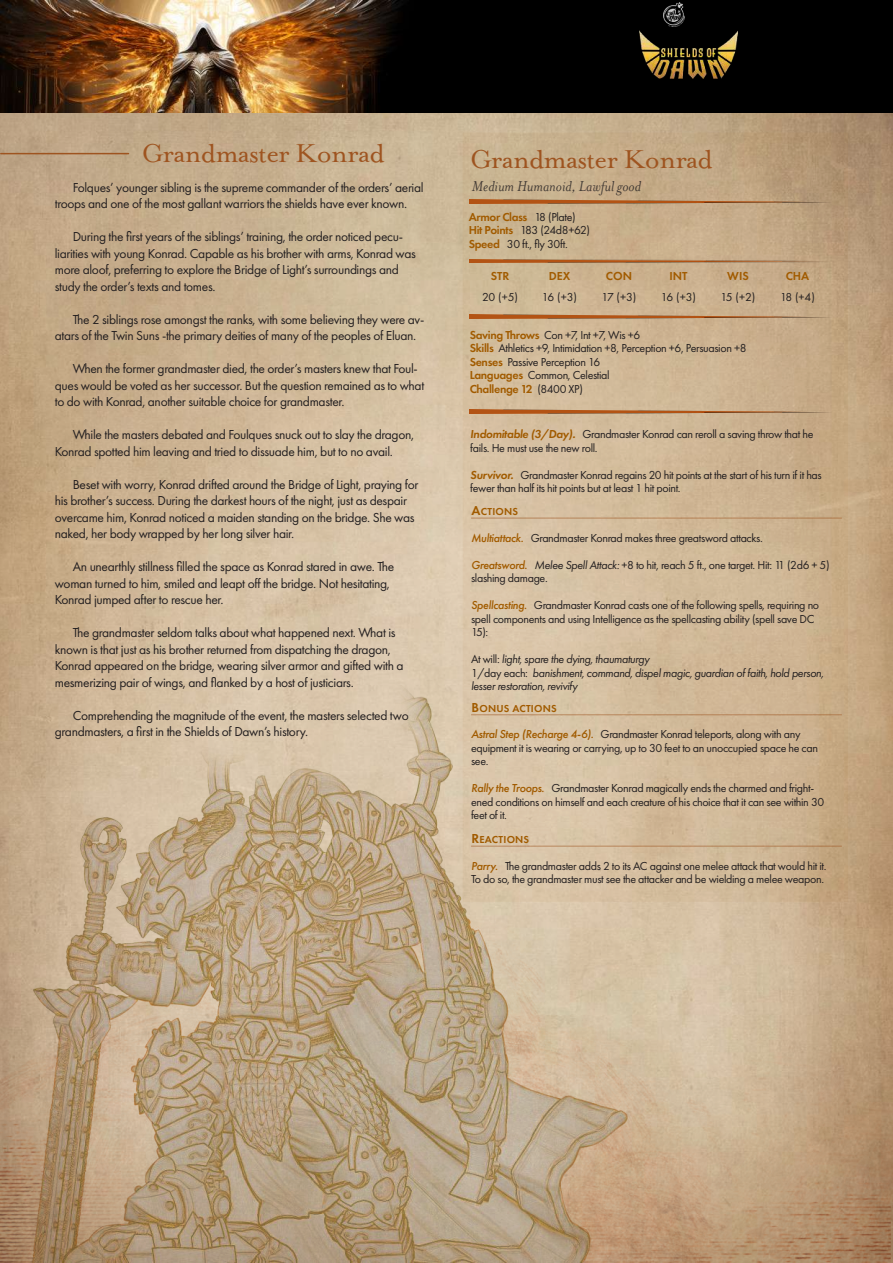
<style>
.page{position:relative;width:893px;height:1263px;background:#fff}
.page>*{position:absolute;margin:0;border:0;box-sizing:border-box;transform-origin:0 0}
.t1{font:30px "Mrs Eaves Roman";letter-spacing:-.025em;color:#9e5420}
.t2{font:italic 16.5px "Mrs Eaves OT";color:#231f20}
.t3{font:13.5px/16.5px "Futura PT";letter-spacing:-.025em;color:#231f20}
.t4{font:12px/13.5px "Futura PT";letter-spacing:-.03em;color:#231f20}
.t5{font:italic 12px/13.5px "Futura PT";letter-spacing:-.03em;color:#231f20}
.t6{font:600 12px "Futura PT";color:#a15b00}
.t7{font:600 10.5px "Futura PT";letter-spacing:.02em;color:#a15b00}
.s1{font-weight:600;color:#a15b00}
.s2{font-weight:600;font-style:italic;color:#a15b00}
.s3{font-weight:500;font-style:italic;color:#a15b00}
.s4{font-style:italic}
.s5{font-style:normal}
.s6{font-size:13.5px}
</style>
<div class="page">
<img style="left:0;top:113px;width:893px;height:490px">
<img style="left:0;top:0;width:893px;height:113px">
<img style="left:663px;top:2px;width:21px;height:25px">
<img style="left:640px;top:30px;width:97px;height:49px">
<hr style="left:1px;top:153px;width:128px;height:1px;background:#9e5420">
<svg style="left:463px;top:133px;width:385px;height:470px;fill:#ccb593"></svg>
<hr style="left:471px;top:517px;width:371px;height:2px;background:#9e5420">
<img style="left:470px;top:200px;width:362px;height:4px">
<img style="left:470px;top:315px;width:362px;height:4px">
<img style="left:470px;top:259px;width:362px;height:4px">
<img style="left:470px;top:409px;width:362px;height:4px">
<img style="left:0;top:603px;width:893px;height:660px">
<h1 class="t1" style="left:142px;top:137px;width:245px">Grandmaster Konrad</h1>
<p class="t3" style="left:55px;top:179px;width:370px;text-indent:18px">Folques’ younger sibling is the supreme commander of the orders’ aerial troops and one of the most gallant warriors the shields have ever known.</p>
<p class="t3" style="left:55px;top:228px;width:363px;text-indent:18px">During the first years of the siblings’ training, the order noticed pecu&shy;liarities with young Konrad. Capable as his brother with arms, Konrad was more aloof, preferring to explore the Bridge of Light’s surroundings and study the order’s texts and tomes.</p>
<p class="t3" style="left:55px;top:311px;width:371px;text-indent:18px">The 2 siblings rose amongst the ranks, with some believing they were av&shy;atars of the Twin Suns -the primary deities of many of the peoples of Eluan.</p>
<p class="t3" style="left:55px;top:360px;width:371px;text-indent:18px">When the former grandmaster died, the order’s masters knew that Foul&shy;ques would be voted as her successor. But the question remained as to what to do with Konrad, another suitable choice for grandmaster.</p>
<p class="t3" style="left:55px;top:426px;width:361px;text-indent:18px">While the masters debated and Foulques snuck out to slay the dragon,<br>Konrad spotted him leaving and tried to dissuade him, but to no avail.</p>
<p class="t3" style="left:55px;top:476px;width:365px;text-indent:18px">Beset with worry, Konrad drifted around the Bridge of Light, praying for his brother’s success. During the darkest hours of the night, just as despair overcame him, Konrad noticed a maiden standing on the bridge. She was naked, her body wrapped by her long silver hair.</p>
<p class="t3" style="left:55px;top:558px;width:341px;text-indent:18px">An unearthly stillness filled the space as Konrad stared in awe. The woman turned to him, smiled and leapt off the bridge. Not hesitating,<br>Konrad jumped after to rescue her.</p>
<p class="t3" style="left:55px;top:624px;width:350px;text-indent:18px">The grandmaster seldom talks about what happened next. What is known is that just as his brother returned from dispatching the dragon, Konrad appeared on the bridge, wearing silver armor and gifted with a mesmerizing pair of wings, and flanked by a host of justiciars.</p>
<p class="t3" style="left:55px;top:707px;width:356px;text-indent:18px">Comprehending the magnitude of the event, the masters selected two grandmasters, a first in the Shields of Dawn’s history.</p>
<h1 class="t1" style="left:470px;top:143px;width:245px">Grandmaster Konrad</h1>
<p class="t2" style="left:472px;top:177px;width:171px">Medium Humanoid, Lawful good</p>
<p class="t4" style="left:469px;top:210px;width:123px"><span class="s1">Armor Class</span> 18 (Plate)<br><span class="s1">Hit Points</span> 183 (24d8+62)<br><span class="s1">Speed</span> 30 ft., fly 30ft.</p>
<p class="t6" style="left:491px;top:268px;width:20px">STR</p>
<p class="t6" style="left:549px;top:268px;width:23px">DEX</p>
<p class="t6" style="left:606px;top:268px;width:28px">CON</p>
<p class="t6" style="left:669px;top:268px;width:20px">INT</p>
<p class="t6" style="left:727px;top:268px;width:23px">WIS</p>
<p class="t6" style="left:786px;top:268px;width:25px">CHA</p>
<p class="t4" style="left:482px;top:290px;width:37px">20 (+5)</p>
<p class="t4" style="left:542px;top:290px;width:37px">16 (+3)</p>
<p class="t4" style="left:602px;top:290px;width:36px">17 (+3)</p>
<p class="t4" style="left:661px;top:290px;width:37px">16 (+3)</p>
<p class="t4" style="left:721px;top:290px;width:36px">15 (+2)</p>
<p class="t4" style="left:780px;top:290px;width:36px">18 (+4)</p>
<p class="t4" style="left:470px;top:328px;width:278px"><span class="s1">Saving Throws</span> Con +7, Int +7, Wis +6<br><span class="s1">Skills</span> Athletics +9, Intimidation +8, Perception +6, Persuasion +8<br><span class="s1">Senses</span> Passive Perception 16<br><span class="s1">Languages</span> Common, Celestial<br><span class="s1">Challenge 12</span> (8400 XP)</p>
<p class="t4" style="left:470px;top:427px;width:345px"><span class="s2">Indomitable (3/Day).</span> Grandmaster Konrad can reroll a saving throw that he fails. He must use the new roll.</p>
<p class="t4" style="left:470px;top:468px;width:353px"><span class="s2">Survivor.</span> Grandmaster Konrad regains 20 hit points at the start of his turn if it has fewer than half its hit points but at least 1 hit point.</p>
<p class="t4" style="left:471px;top:531px;width:293px"><span class="s3">Multiattack.</span> Grandmaster Konrad makes three greatsword attacks.</p>
<p class="t4" style="left:471px;top:558px;width:360px"><span class="s3">Greatsword.</span> <span class="s4">Melee Spell Attack:</span> +8 to hit, reach 5 ft., one target. Hit: 11 (2d6 + 5) slashing damage.</p>
<p class="t4" style="left:471px;top:598px;width:350px"><span class="s3">Spellcasting.</span> Grandmaster Konrad casts one of the following spells, requiring no spell components and using Intelligence as the spellcasting ability (spell save DC<br>15):</p>
<p class="t5" style="left:471px;top:652px;width:354px"><span class="s5">At will:</span> light, spare the dying, thaumaturgy<br><span class="s5">1/day each:</span> banishment, command, dispel magic, guardian of faith, hold person, lesser restoration, revivify</p>
<p class="t4" style="left:471px;top:727px;width:348px"><span class="s3">Astral Step (Recharge 4-6).</span> Grandmaster Konrad teleports, along with any equipment it is wearing or carrying, up to 30 feet to an unoccupied space he can see.</p>
<p class="t4" style="left:471px;top:781px;width:355px"><span class="s3">Rally the Troops.</span> Grandmaster Konrad magically ends the charmed and fright&shy;ened conditions on himself and each creature of his choice that it can see within 30 feet of it.</p>
<p class="t7" style="left:471px;top:505px;width:48px"><span class="s6">A</span>CTIONS</p>
<p class="t7" style="left:471px;top:701px;width:87px"><span class="s6">B</span>ONUS ACTIONS</p>
<p class="t7" style="left:471px;top:833px;width:59px"><span class="s6">R</span>EACTIONS</p>
<p class="t4" style="left:471px;top:859px;width:357px"><span class="s3">Parry.</span> The grandmaster adds 2 to its AC against one melee attack that would hit it.<br>To do so, the grandmaster must see the attacker and be wielding a melee weapon.</p>
</div>
